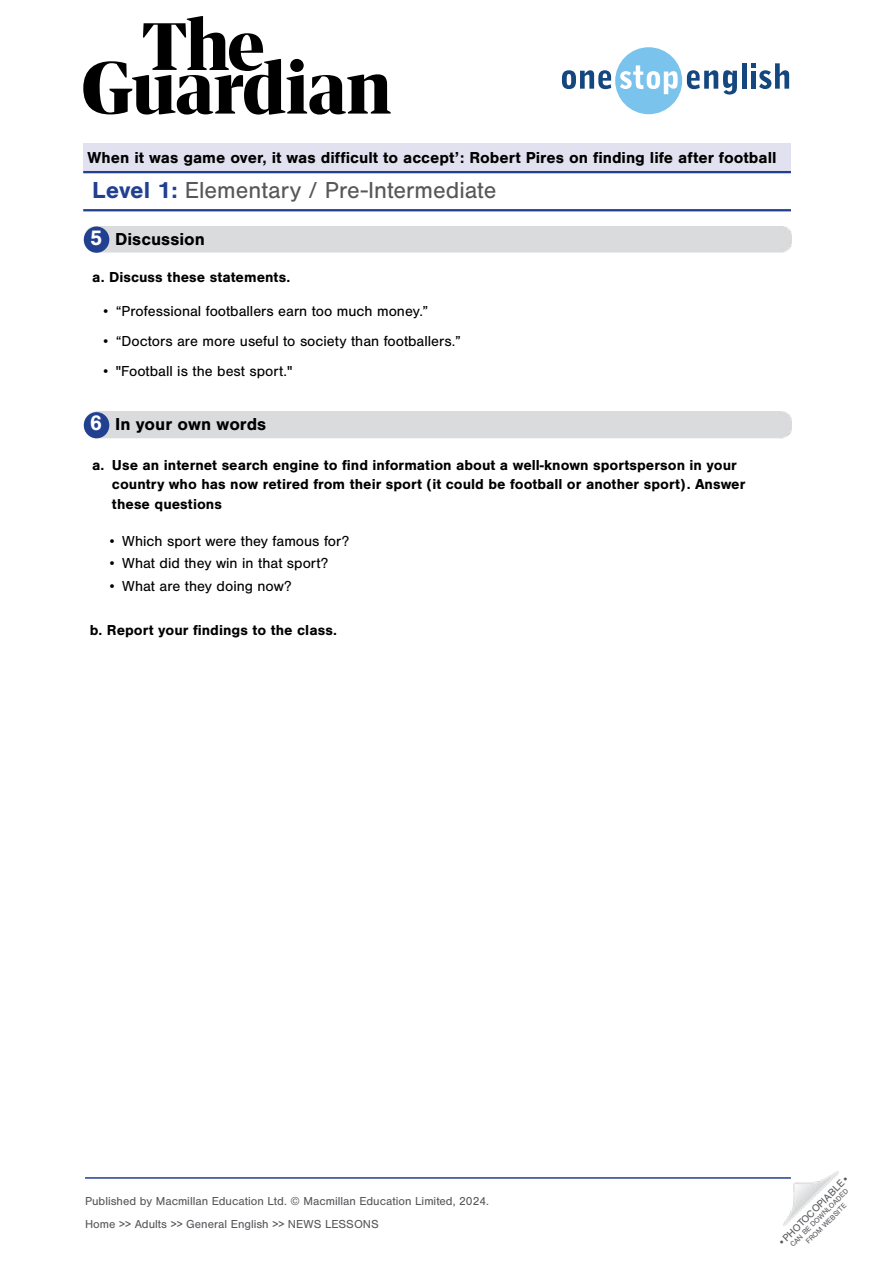
<style>
.page{position:relative;width:893px;height:1263px;background:#fff}
.page>*{position:absolute;margin:0;border:0;box-sizing:border-box;transform-origin:0 0}
.t1{font:24px "Nimbus San";color:#57575a}
.t2{font:700 18px "Nimbus San";color:#000}
.t3{font:700 16.5px "Nimbus San";color:#000}
.t4{font:700 15px/19.5px "Nimbus San";color:#000}
.t5{font:15px "Nimbus San";color:#000}
.t6{font:12px/22.8px "Nimbus San";color:#57585b}
.t7{font:10.5px "Nimbus San";color:#57585b}
.t8{font:7.5px/9px "Nimbus San";color:#57585b;text-align:center}
.s1{font-weight:700;color:#224090}
.s2{font-size:21.9px;color:#fff}
.s3{font-family:"Times New Roman"}
</style>
<div class="page">
<svg style="left:783px;top:1171px;width:55px;height:55px"></svg>
<svg style="left:83px;top:16px;width:308px;height:99px"></svg>
<svg style="left:562px;top:47px;width:175px;height:67px"></svg>
<hr style="left:742px;top:63px;width:4px;height:26px;background:#15477f">
<svg style="left:751px;top:63px;width:38px;height:26px"></svg>
<hr style="left:85px;top:1177px;width:706px;height:2px;background:#224090">
<hr style="left:83px;top:209px;width:708px;height:2px;background:#224090">
<div style="left:85px;top:412px;width:706px;height:26px;background:#dadbdd"></div>
<div style="left:84px;top:412px;width:25px;height:26px;background:#224090;border-radius:50%"></div>
<div style="left:85px;top:226px;width:706px;height:26px;background:#dadbdd"></div>
<div style="left:84px;top:227px;width:25px;height:26px;background:#224090;border-radius:50%"></div>
<div style="left:83px;top:143px;width:708px;height:30px;background:#e1e1ef"></div>
<hr style="left:83px;top:171px;width:708px;height:2px;background:#224090">
<p class="t3" style="left:88px;top:148px;width:690px">When it was game over, it was difficult to accept’: Robert Pires on finding life after football</p>
<h1 class="t1" style="left:92px;top:177px;width:406px"><span class="s1">Level 1:</span> Elementary / Pre-Intermediate</h1>
<p class="t2" style="left:90px;top:229px;width:117px"><span class="s2">5</span> Discussion</p>
<p class="t4" style="left:92px;top:267px;width:200px">a. Discuss these statements.</p>
<p class="t5" style="left:103px;top:303px;width:327px"><span class="s3">•</span> “Professional footballers earn too much money.”</p>
<p class="t5" style="left:103px;top:333px;width:359px"><span class="s3">•</span> “Doctors are more useful to society than footballers.”</p>
<p class="t5" style="left:103px;top:363px;width:191px"><span class="s3">•</span> "Football is the best sport."</p>
<p class="t2" style="left:90px;top:414px;width:178px"><span class="s2">6</span> In your own words</p>
<p class="t4" style="left:112px;top:455px;width:635px;text-indent:-20px">a. Use an internet search engine to find information about a well-known sportsperson in your country who has now retired from their sport (it could be football or another sport). Answer these questions</p>
<p class="t5" style="left:110px;top:532px;width:241px"><span class="s3">•</span> Which sport were they famous for?</p>
<p class="t5" style="left:110px;top:555px;width:220px"><span class="s3">•</span> What did they win in that sport?</p>
<p class="t5" style="left:110px;top:577px;width:184px"><span class="s3">•</span> What are they doing now?</p>
<p class="t4" style="left:90px;top:621px;width:249px">b. Report your findings to the class.</p>
<p class="t6" style="left:85px;top:1189px;width:405px">Published by Macmillan Education Ltd. © Macmillan Education Limited, 2024.<br>Home &gt;&gt; Adults &gt;&gt; General English &gt;&gt; NEWS LESSONS</p>
<p class="t7" style="left:775px;top:1240px;width:98px;rotate:-45deg">•PHOTOCOPIABLE•</p>
<p class="t8" style="left:788px;top:1242px;width:81px;rotate:-45deg">CAN BE DOWNLOADED<br>FROM WEBSITE</p>
</div>
